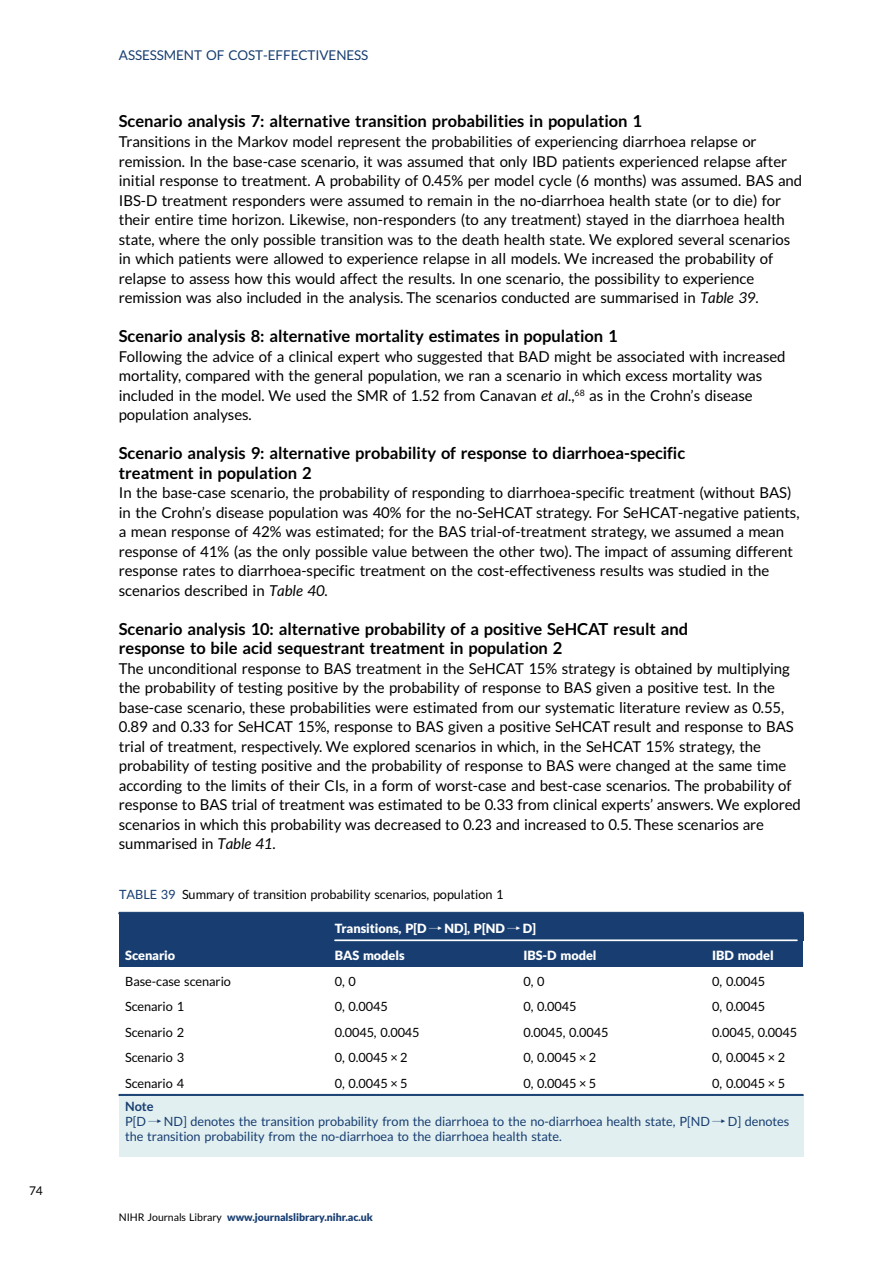
<style>
.page{position:relative;width:893px;height:1263px;background:#fff}
.page>*{position:absolute;margin:0;border:0;box-sizing:border-box;transform-origin:0 0}
.t1{font:16.5px/19.5px "Adv TT6071803 a.B";color:#000}
.t2{font:15px/19.5px "Adv T Ta 9 c 1 b 374";color:#000}
.t3{font:13.5px "Adv T Ta 9 c 1 b 374";color:#183e71}
.t4{font:12.75px "Adv T Ta 9 c 1 b 374";color:#000}
.t5{font:12.75px/15px "Adv T Ta 9 c 1 b 374";color:#183e71}
.t6{font:12.75px/27px "Adv T Tfac 587 ca.B";color:#fff}
.t7{font:12.75px "Adv TT6071803 a.B";color:#183e71}
.t8{font:12px "Adv T Ta 9 c 1 b 374";color:#000}
.t9{font:10.5px "Adv T Tfac 587 ca.B";color:#183e71}
.s1{font-family:"Adv T Teb 5 f 0 e 55.I"}
.s2{font-style:inherit}
.s3{color:#183e71}
.s4{font-family:"Adv O Tc 6 bff 68 f"}
.s5{font-family:"Adv T Ta 9 c 1 b 374";color:#000}
</style>
<div class="page">
<div style="left:119px;top:914px;width:216px;height:53px;background:#183e71"></div>
<div style="left:231px;top:914px;width:572px;height:27px;background:#183e71"></div>
<div style="left:231px;top:941px;width:293px;height:26px;background:#183e71"></div>
<div style="left:420px;top:941px;width:292px;height:26px;background:#183e71"></div>
<div style="left:608px;top:941px;width:195px;height:26px;background:#183e71"></div>
<div style="left:119px;top:912px;width:684px;height:2px;background:#183e71;border:1px solid #183e71"></div>
<hr style="left:119px;top:1094px;width:684px;height:2px;background:#183e71">
<hr style="left:335px;top:940px;width:462px;height:1px;background:#fff">
<div style="left:119px;top:1096px;width:684px;height:31px;background:#e1eff0"></div>
<div style="left:119px;top:1111px;width:684px;height:46px;background:#e1eff0"></div>
<p class="t8" style="left:29px;top:1186px;width:15px">74</p>
<p class="t3" style="left:119px;top:50px;width:251px">ASSESSMENT OF COST-EFFECTIVENESS</p>
<p class="t1" style="left:119px;top:113px;width:525px">Scenario analysis 7: alternative transition probabilities in population 1</p>
<p class="t2" style="left:119px;top:133px;width:685px">Transitions in the Markov model represent the probabilities of experiencing diarrhoea relapse or remission. In the base-case scenario, it was assumed that only IBD patients experienced relapse after initial response to treatment. A probability of 0.45% per model cycle (6 months) was assumed. BAS and IBS-D treatment responders were assumed to remain in the no-diarrhoea health state (or to die) for their entire time horizon. Likewise, non-responders (to any treatment) stayed in the diarrhoea health state, where the only possible transition was to the death health state. We explored several scenarios in which patients were allowed to experience relapse in all models. We increased the probability of relapse to assess how this would affect the results. In one scenario, the possibility to experience remission was also included in the analysis. The scenarios conducted are summarised in <span class="s1">Table 39</span>.</p>
<p class="t1" style="left:119px;top:328px;width:500px">Scenario analysis 8: alternative mortality estimates in population 1</p>
<p class="t2" style="left:119px;top:348px;width:668px">Following the advice of a clinical expert who suggested that BAD might be associated with increased mortality, compared with the general population, we ran a scenario in which excess mortality was included in the model. We used the SMR of 1.52 from Canavan <span class="s1">et al.</span>,<sup>68</sup> as in the Crohn<span class="s2">’</span>s disease population analyses.</p>
<p class="t1" style="left:119px;top:445px;width:568px">Scenario analysis 9: alternative probability of response to diarrhoea-specific treatment in population 2</p>
<p class="t2" style="left:119px;top:484px;width:682px">In the base-case scenario, the probability of responding to diarrhoea-specific treatment (without BAS) in the Crohn<span class="s2">’</span>s disease population was 40% for the no-SeHCAT strategy. For SeHCAT-negative patients, a mean response of 42% was estimated; for the BAS trial-of-treatment strategy, we assumed a mean response of 41% (as the only possible value between the other two). The impact of assuming different response rates to diarrhoea-specific treatment on the cost-effectiveness results was studied in the scenarios described in <span class="s1">Table 40</span>.</p>
<p class="t1" style="left:119px;top:620px;width:571px">Scenario analysis 10: alternative probability of a positive SeHCAT result and response to bile acid sequestrant treatment in population 2</p>
<p class="t2" style="left:119px;top:660px;width:683px">The unconditional response to BAS treatment in the SeHCAT 15% strategy is obtained by multiplying the probability of testing positive by the probability of response to BAS given a positive test. In the base-case scenario, these probabilities were estimated from our systematic literature review as 0.55, 0.89 and 0.33 for SeHCAT 15%, response to BAS given a positive SeHCAT result and response to BAS trial of treatment, respectively. We explored scenarios in which, in the SeHCAT 15% strategy, the probability of testing positive and the probability of response to BAS were changed at the same time according to the limits of their CIs, in a form of worst-case and best-case scenarios. The probability of response to BAS trial of treatment was estimated to be 0.33 from clinical experts<span class="s2">’</span> answers. We explored scenarios in which this probability was decreased to 0.23 and increased to 0.5. These scenarios are summarised in <span class="s1">Table 41</span>.</p>
<p class="t4" style="left:119px;top:889px;width:386px"><span class="s3">TABLE 39</span> Summary of transition probability scenarios, population 1</p>
<p class="t6" style="left:125px;top:943px;width:52px">Scenario</p>
<p class="t6" style="left:335px;top:916px;width:202px">Transitions, P[D <span class="s4">→</span> ND], P[ND <span class="s4">→</span> D]<br>BAS models</p>
<p class="t6" style="left:524px;top:943px;width:74px">IBS-D model</p>
<p class="t6" style="left:712px;top:943px;width:63px">IBD model</p>
<p class="t4" style="left:125px;top:976px;width:107px">Base-case scenario</p>
<p class="t4" style="left:335px;top:976px;width:23px">0, 0</p>
<p class="t4" style="left:524px;top:976px;width:23px">0, 0</p>
<p class="t4" style="left:712px;top:976px;width:54px">0, 0.0045</p>
<p class="t4" style="left:125px;top:1002px;width:60px">Scenario 1</p>
<p class="t4" style="left:335px;top:1002px;width:54px">0, 0.0045</p>
<p class="t4" style="left:524px;top:1002px;width:54px">0, 0.0045</p>
<p class="t4" style="left:712px;top:1002px;width:54px">0, 0.0045</p>
<p class="t4" style="left:125px;top:1027px;width:60px">Scenario 2</p>
<p class="t4" style="left:335px;top:1027px;width:86px">0.0045, 0.0045</p>
<p class="t4" style="left:524px;top:1027px;width:86px">0.0045, 0.0045</p>
<p class="t4" style="left:712px;top:1027px;width:86px">0.0045, 0.0045</p>
<p class="t4" style="left:125px;top:1053px;width:60px">Scenario 3</p>
<p class="t4" style="left:335px;top:1053px;width:74px">0, 0.0045 × 2</p>
<p class="t4" style="left:524px;top:1053px;width:74px">0, 0.0045 × 2</p>
<p class="t4" style="left:712px;top:1053px;width:74px">0, 0.0045 × 2</p>
<p class="t4" style="left:125px;top:1078px;width:60px">Scenario 4</p>
<p class="t4" style="left:335px;top:1078px;width:74px">0, 0.0045 × 5</p>
<p class="t4" style="left:524px;top:1078px;width:74px">0, 0.0045 × 5</p>
<p class="t4" style="left:712px;top:1078px;width:74px">0, 0.0045 × 5</p>
<p class="t7" style="left:125px;top:1101px;width:30px">Note</p>
<p class="t5" style="left:125px;top:1115px;width:666px">P[D <span class="s4">→</span> ND] denotes the transition probability from the diarrhoea to the no-diarrhoea health state, P[ND <span class="s4">→</span> D] denotes the transition probability from the no-diarrhoea to the diarrhoea health state.</p>
<p class="t9" style="left:119px;top:1213px;width:255px"><span class="s5">NIHR Journals Library</span> www.journalslibrary.nihr.ac.uk</p>
</div>
